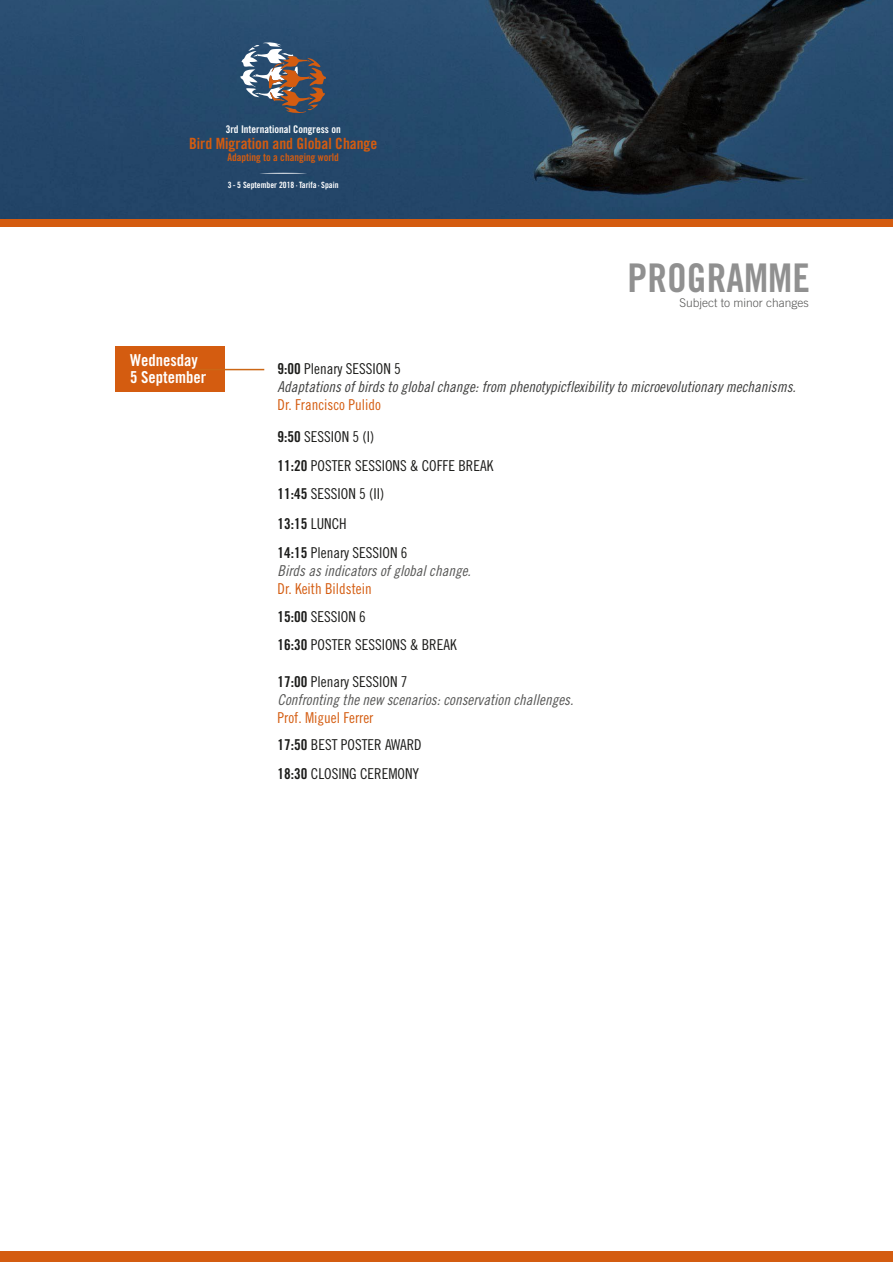
<style>
.page{position:relative;width:893px;height:1263px;background:#fff}
.page>*{position:absolute;margin:0;border:0;box-sizing:border-box;transform-origin:0 0}
.t1{font:39.6px "Trade Gothic Bold Cond Twenty";color:#909090}
.t2{font:16.5px/16.8px "Trade Gothic Bold Cond Twenty";color:#fff}
.t3{font:15.45px "Trade Gothic Bold Cond Twenty";color:#d45c10}
.t4{font:15px/28.8px "Trade Gothic Cond Eighteen";color:#1d1d1b}
.t5{font:15px "Trade Gothic Cond Eighteen Obl";color:#3f3f3e}
.t6{font:15px "Trade Gothic Cond Eighteen Obl";color:#575756}
.t7{font:15px/27.9px "Trade Gothic Cond Eighteen";color:#d45c10}
.t8{font:15px "Trade Gothic Bold Cond Twenty";color:#1d1d1b}
.t9{font:300 12px "Trade Gothic";color:#575756}
.t10{font:10.5px "Trade Gothic Bold Cond Twenty";color:#fff}
.t11{font:10.5px "Trade Gothic Bold Cond Twenty";color:#d45c10}
.t12{font:8.7px "Trade Gothic Bold Cond Twenty";color:#fff}
.s1{font-family:"Trade Gothic Bold Cond Twenty"}
.s2{font-family:"Trade Gothic Cond Eighteen"}
.s3{font-family:"Trade Gothic Bold Cond Twenty";color:#1d1d1b}
.s4{color:#1d1d1b}
</style>
<div class="page">
<div style="left:0;top:1251px;width:893px;height:10px;background:#d45c10"></div>
<div style="left:116px;top:346px;width:109px;height:46px;background:#d45c10"></div>
<hr style="left:198px;top:369px;width:66px;height:1px;background:#cc6715">
<img style="left:0;top:0;width:893px;height:219px">
<div style="left:0;top:219px;width:893px;height:7px;background:#d45c10"></div>
<svg style="left:240px;top:42px;width:86px;height:72px"></svg>
<svg style="left:259px;top:173px;width:48px;height:1px"></svg>
<p class="t10" style="left:226px;top:123px;width:116px">3rd International Congress on</p>
<p class="t3" style="left:189px;top:134px;width:190px">Bird Migration and Global Change</p>
<p class="t11" style="left:228px;top:151px;width:113px">Adapting to a changing world</p>
<p class="t12" style="left:228px;top:180px;width:112px">3 - 5 September 2018 ·Tarifa · Spain</p>
<h1 class="t1" style="left:628px;top:254px;width:184px">PROGRAMME</h1>
<p class="t9" style="left:679px;top:296px;width:131px">Subject to minor changes</p>
<p class="t2" style="left:130px;top:352px;width:78px">Wednesday<br>5 September</p>
<p class="t4" style="left:278px;top:354px;width:125px"><span class="s1">9:00</span> Plenary SESSION 5</p>
<p class="t5" style="left:278px;top:377px;width:520px">Adaptations of birds to global change: from phenotypicflexibility to microevolutionary mechanisms.</p>
<p class="t7" style="left:278px;top:390px;width:105px">Dr. Francisco Pulido</p>
<p class="t4" style="left:278px;top:422px;width:217px"><span class="s1">9:50</span> SESSION 5 (I)<br><span class="s1">11:20</span> POSTER SESSIONS &amp; COFFE BREAK<br><span class="s1">11:45</span> SESSION 5 (II)</p>
<p class="t8" style="left:278px;top:514px;width:71px">13:15 <span class="s2">LUNCH</span></p>
<p class="t4" style="left:278px;top:538px;width:131px"><span class="s1">14:15</span> Plenary SESSION 6</p>
<p class="t6" style="left:278px;top:562px;width:195px">Birds as indicators of global change.</p>
<p class="t7" style="left:278px;top:574px;width:96px">Dr. Keith Bildstein<br><span class="s3">15:00</span> <span class="s4">SESSION 6</span></p>
<p class="t4" style="left:278px;top:630px;width:181px"><span class="s1">16:30</span> POSTER SESSIONS &amp; BREAK</p>
<p class="t4" style="left:278px;top:667px;width:131px"><span class="s1">17:00</span> Plenary SESSION 7</p>
<p class="t6" style="left:278px;top:690px;width:297px">Confronting the new scenarios: conservation challenges.</p>
<p class="t7" style="left:278px;top:703px;width:97px">Prof. Miguel Ferrer</p>
<p class="t4" style="left:278px;top:730px;width:146px"><span class="s1">17:50</span> BEST POSTER AWARD<br><span class="s1">18:30</span> CLOSING CEREMONY</p>
</div>
